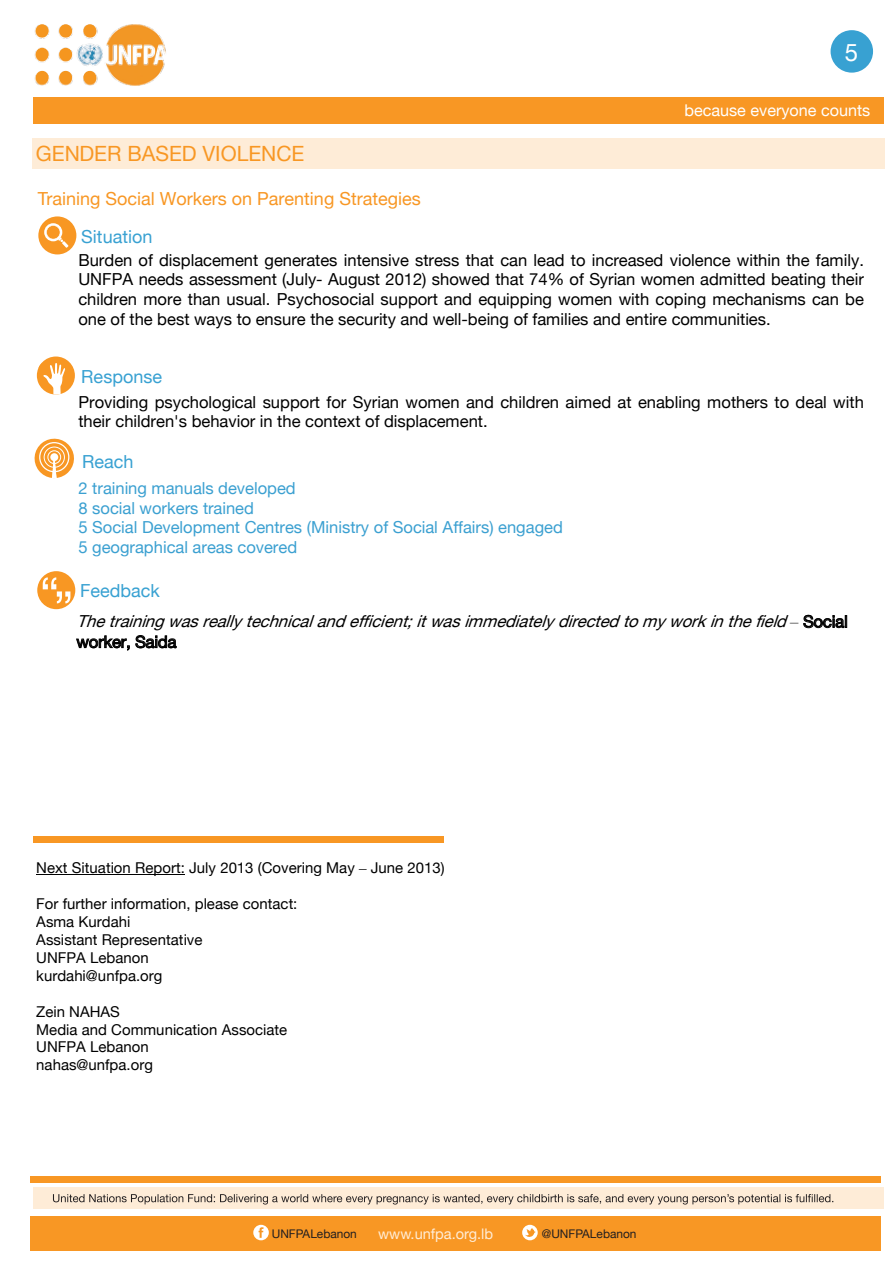
<style>
.page{position:relative;width:894px;height:1263px;background:#fff}
.page>*{position:absolute;margin:0;border:0;box-sizing:border-box;transform-origin:0 0}
.t1{font:700 24px "Helvetica Neue";color:#fff}
.t2{font:700 21px "Helvetica Neue";color:#f89724}
.t3{font:700 18px "Helvetica Neue";color:#f89724}
.t4{font:700 18px "Helvetica Neue";color:#38a1d2}
.t5{font:16.5px/19.6px "Helvetica Neue";letter-spacing:-.005em;color:#010101}
.t6{font:16.5px/19.6px "Helvetica Neue";letter-spacing:-.005em;color:#3ba0d1}
.t7{font:italic 16.5px/20.2px "Helvetica Neue";color:#010101}
.t8{font:16.2px "Helvetica Neue";color:#fff}
.t9{font:15px/17.9px "Helvetica Neue";color:#010101}
.t10{font:700 14.55px "Helvetica Neue";color:#ffecd6}
.t11{font:11.85px "Helvetica Neue";color:#231f20}
.s1{font-family:"Times New Roman"}
.s2{font-style:normal}
</style>
<div class="page">
<div style="left:33px;top:97px;width:851px;height:26px;background:#f89724"></div>
<div style="left:33px;top:1187px;width:851px;height:22px;background:#feecd7"></div>
<div style="left:30px;top:1176px;width:851px;height:6px;background:#f89724"></div>
<div style="left:30px;top:1216px;width:851px;height:34px;background:#f89724"></div>
<div style="left:33px;top:836px;width:410px;height:7px;background:#f89724"></div>
<div style="left:830px;top:30px;width:43px;height:43px;background:#38a1d2;border-radius:50%"></div>
<img style="left:34px;top:25px;width:132px;height:61px">
<svg style="left:53px;top:1194px;width:780px;height:11px"></svg>
<svg style="left:253px;top:1225px;width:16px;height:15px"></svg>
<svg style="left:258px;top:1227px;width:5px;height:11px"></svg>
<div style="left:522px;top:1225px;width:15px;height:15px;background:#fff;border-radius:50%"></div>
<svg style="left:525px;top:1228px;width:10px;height:9px"></svg>
<div style="left:83px;top:24px;width:13px;height:13px;background:#f5961f;border-radius:50%"></div>
<div style="left:83px;top:71px;width:13px;height:13px;background:#f5961f;border-radius:50%"></div>
<div style="left:59px;top:24px;width:13px;height:13px;background:#f5961f;border-radius:50%"></div>
<div style="left:59px;top:48px;width:13px;height:13px;background:#f5961f;border-radius:50%"></div>
<div style="left:59px;top:71px;width:13px;height:13px;background:#f5961f;border-radius:50%"></div>
<div style="left:36px;top:24px;width:13px;height:13px;background:#f5961f;border-radius:50%"></div>
<div style="left:36px;top:48px;width:13px;height:13px;background:#f5961f;border-radius:50%"></div>
<div style="left:36px;top:71px;width:13px;height:13px;background:#f5961f;border-radius:50%"></div>
<div style="left:32px;top:138px;width:852px;height:31px;background:#feecd7"></div>
<div style="left:37px;top:571px;width:38px;height:38px;background:#f89723;border-radius:50%"></div>
<svg style="left:43px;top:577px;width:27px;height:26px"></svg>
<svg style="left:34px;top:438px;width:40px;height:41px"></svg>
<div style="left:37px;top:357px;width:38px;height:38px;background:#f89723;border-radius:50%"></div>
<svg style="left:37px;top:361px;width:28px;height:34px"></svg>
<div style="left:38px;top:216px;width:38px;height:38px;background:#f89723;border-radius:50%"></div>
<svg style="left:44px;top:223px;width:18px;height:18px"></svg>
<div style="left:45px;top:224px;width:16px;height:16px;background:#fff;border-radius:50%"></div>
<svg style="left:46px;top:225px;width:22px;height:23px"></svg>
<svg style="left:803px;top:615px;width:43px;height:13px"></svg>
<svg style="left:76px;top:635px;width:101px;height:16px"></svg>
<hr style="left:36px;top:875px;width:149px;height:1px;background:#010101">
<h1 class="t1" style="left:844px;top:38px;width:15px">5</h1>
<p class="t2" style="left:36px;top:141px;width:270px">GENDER BASED VIOLENCE</p>
<p class="t3" style="left:38px;top:188px;width:384px">Training Social Workers on Parenting Strategies</p>
<p class="t4" style="left:81px;top:226px;width:73px">Situation</p>
<p class="t8" style="left:684px;top:101px;width:187px">because everyone counts</p>
<p class="t5" style="left:78px;top:250px;width:787px;text-align:justify">Burden of displacement generates intensive stress that can lead to increased violence within the family.<br>UNFPA needs assessment (July- August 2012) showed that 74% of Syrian women admitted beating their children more than usual. Psychosocial support and equipping women with coping mechanisms can be one of the best ways to ensure the security and well-being of families and entire communities.</p>
<p class="t4" style="left:81px;top:366px;width:82px">Response</p>
<p class="t5" style="left:78px;top:392px;width:787px">Providing psychological support for Syrian women and children aimed at enabling mothers to deal with their children's behavior in the context of displacement.</p>
<p class="t4" style="left:82px;top:451px;width:53px">Reach</p>
<p class="t6" style="left:78px;top:478px;width:486px">2 training manuals developed<br>8 social workers trained<br>5 Social Development Centres (Ministry of Social Affairs) engaged 5 geographical areas covered</p>
<p class="t4" style="left:80px;top:580px;width:81px">Feedback</p>
<p class="t7" style="left:76px;top:611px;width:773px">The training was really technical and efficient; it was immediately directed to my work in the field <span class="s1">–</span> <span class="s2">S o c i a l worker, Saida</span></p>
<p class="t9" style="left:36px;top:859px;width:410px">Next Situation Report: July 2013 (Covering May <span class="s1">–</span> June 2013)</p>
<p class="t9" style="left:36px;top:895px;width:263px">For further information, please contact:<br>Asma Kurdahi<br>Assistant Representative<br>UNFPA Lebanon<br>kurdahi@unfpa.org</p>
<p class="t9" style="left:36px;top:1002px;width:252px">Zein NAHAS<br>Media and Communication Associate<br>UNFPA Lebanon<br>nahas@unfpa.org</p>
<p class="t11" style="left:272px;top:1227px;width:87px">UNFPALebanon</p>
<p class="t10" style="left:378px;top:1225px;width:116px">www.unfpa.org.lb</p>
<p class="t11" style="left:542px;top:1227px;width:96px">@UNFPALebanon</p>
</div>
